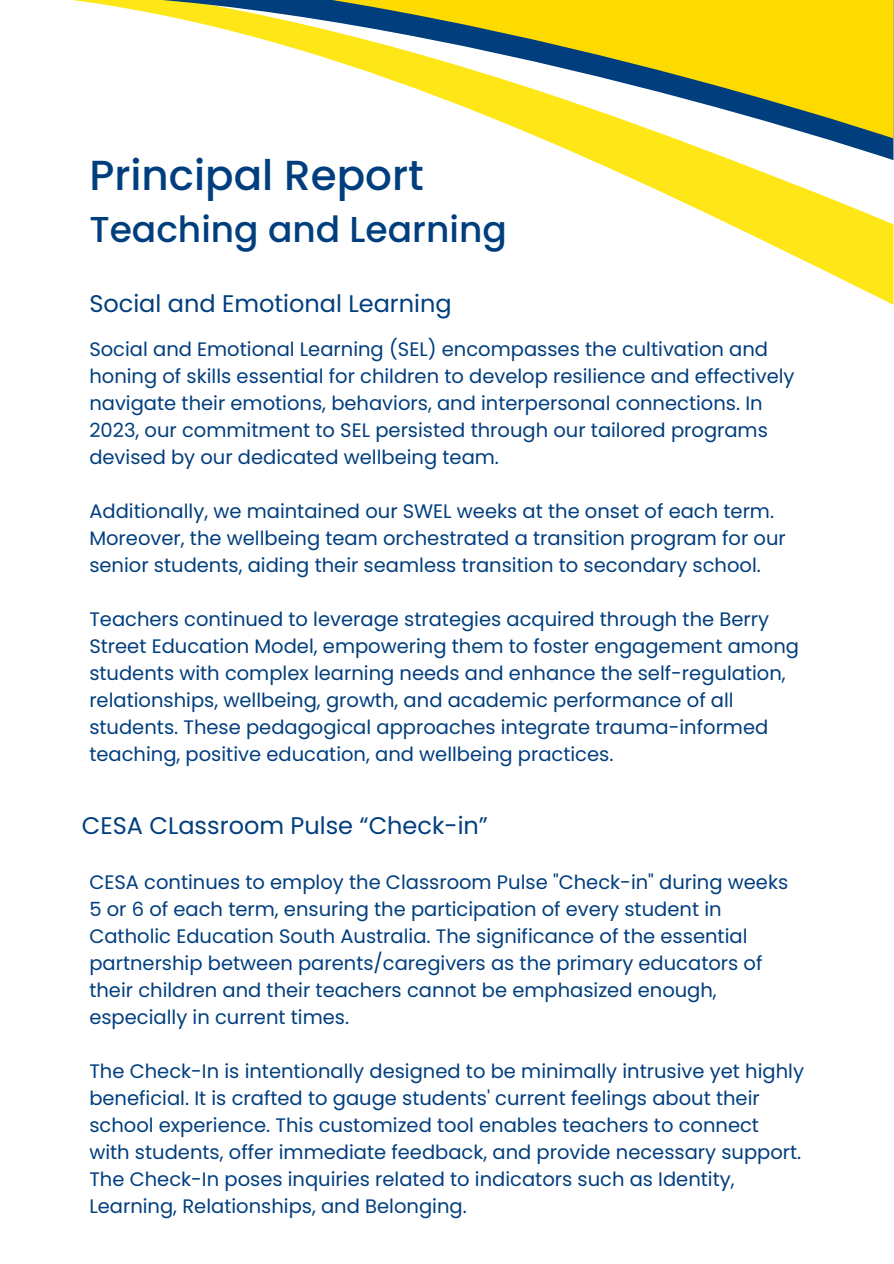
<style>
.page{position:relative;width:894px;height:1264px;background:#fff}
.page>*{position:absolute;margin:0;border:0;box-sizing:border-box;transform-origin:0 0}
.t1{font:500 42px "Poppins";color:#013e7e}
.t2{font:500 36px "Poppins";color:#013e7e}
.t3{font:24px "Poppins";color:#013e7e}
.t4{font:19.5px/27px "Poppins";color:#013e7e}
</style>
<div class="page">
<svg style="left:591px;top:160px;width:302px;height:145px"></svg>
<svg style="left:540px;top:138px;width:353px;height:22px"></svg>
<svg style="left:73px;top:0;width:820px;height:138px"></svg>
<p class="t1" style="left:89px;top:146px;width:336px">Principal Report</p>
<p class="t2" style="left:89px;top:204px;width:419px">Teaching and Learning</p>
<p class="t3" style="left:89px;top:287px;width:364px">Social and Emotional Learning</p>
<h1 class="t4" style="left:89px;top:335px;width:706px">Social and Emotional Learning (SEL) encompasses the cultivation and honing of skills essential for children to develop resilience and effectively navigate their emotions, behaviors, and interpersonal connections. In 2023, our commitment to SEL persisted through our tailored programs devised by our dedicated wellbeing team.</h1>
<h2 class="t4" style="left:89px;top:497px;width:697px">Additionally, we maintained our SWEL weeks at the onset of each term.<br>Moreover, the wellbeing team orchestrated a transition program for our senior students, aiding their seamless transition to secondary school.</h2>
<p class="t4" style="left:89px;top:605px;width:711px">Teachers continued to leverage strategies acquired through the Berry Street Education Model, empowering them to foster engagement among students with complex learning needs and enhance the self-regulation, relationships, wellbeing, growth, and academic performance of all students. These pedagogical approaches integrate trauma-informed teaching, positive education, and wellbeing practices.</p>
<p class="t3" style="left:82px;top:809px;width:407px">CESA CLassroom Pulse “Check-in”</p>
<p class="t4" style="left:89px;top:868px;width:700px">CESA continues to employ the Classroom Pulse "Check-in" during weeks 5 or 6 of each term, ensuring the participation of every student in Catholic Education South Australia. The significance of the essential partnership between parents/caregivers as the primary educators of their children and their teachers cannot be emphasized enough, especially in current times.</p>
<h2 class="t4" style="left:89px;top:1057px;width:716px">The Check-In is intentionally designed to be minimally intrusive yet highly beneficial. It is crafted to gauge students' current feelings about their school experience. This customized tool enables teachers to connect with students, offer immediate feedback, and provide necessary support.<br>The Check-In poses inquiries related to indicators such as Identity, Learning, Relationships, and Belonging.</h2>
</div>
